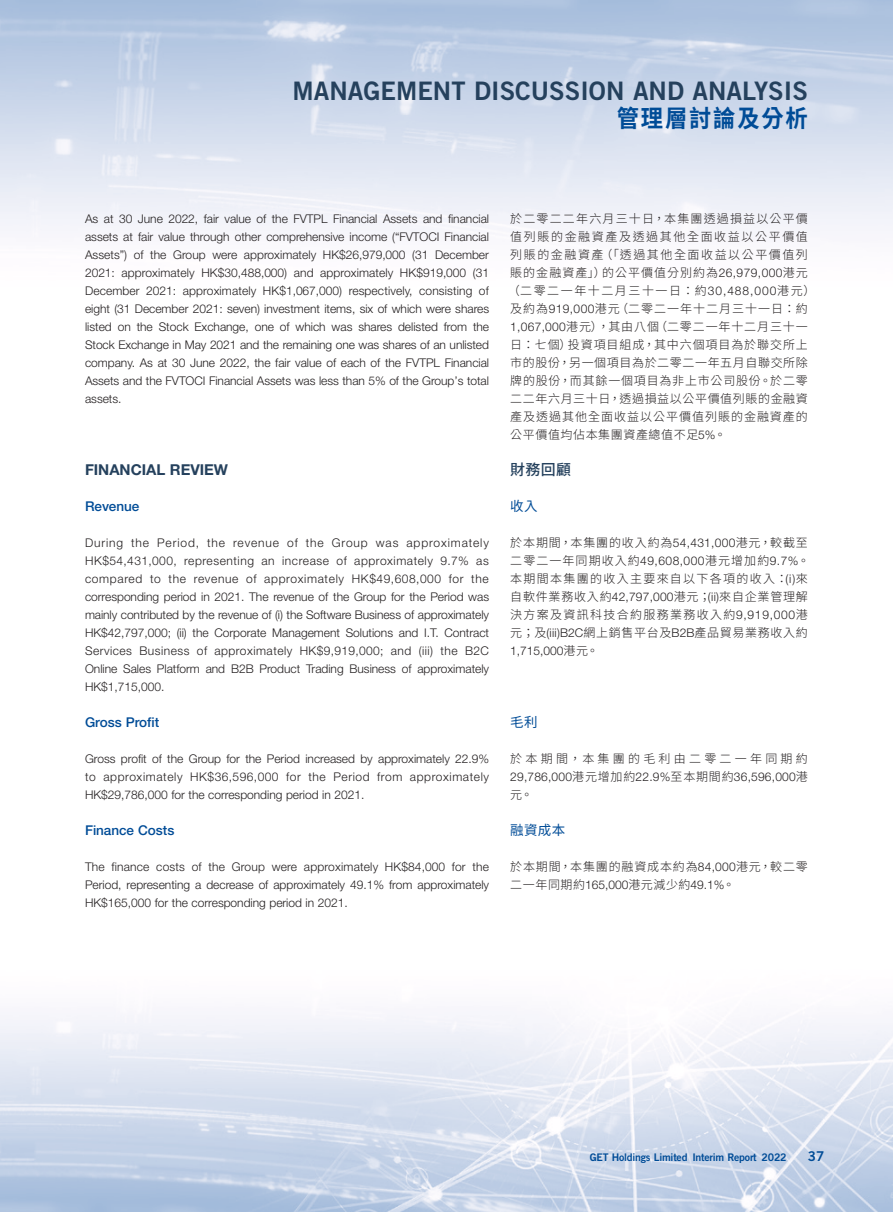
<style>
.page{position:relative;width:893px;height:1212px;background:#fff}
.page>*{position:absolute;margin:0;border:0;box-sizing:border-box;transform-origin:0 0}
.t1{font:25.5px "Trade Gothic LT Std Bd 2";color:#25415d}
.t2{font:700 24px "Source Han Sans TC";letter-spacing:.08em;color:#004c97;scale:.93 1}
.Heading_1{font:700 15px "Helvetica Neue LT Std";color:#25415d}
.C_Heading_1{font:500 15px "Source Han Sans TC";color:#25415d}
.Heading_2{font:500 13.5px "Helvetica Neue LT Std";color:#004c97}
.C_Heading_2{font:13.5px "Source Han Sans TC";letter-spacing:.025em;color:#004c97}
.t3{font:13.5px "Trade Gothic LT Std Bd 2";color:#004c97}
.Body_Text{font:300 12px/18px "Helvetica Neue LT Std";color:#231f20;text-align:justify}
.C_Body_Text{font:300 12px/18px "Source Han Sans TC";letter-spacing:.08em;color:#231f20}
.t4{font:10.5px "Trade Gothic LT Std Bd 2";letter-spacing:-.02em;color:#004c97}
.s1{font-family:"Helvetica Neue LT Std"}
</style>
<div class="page">
<img style="left:0;top:0;width:893px;height:1212px">
<h1 class="t1" style="left:293px;top:75px;width:517px">MANAGEMENT DISCUSSION AND ANALYSIS</h1>
<h2 class="t2" style="left:617px;top:105px;width:207px">管理層討論及分析</h2>
<p class="Body_Text" style="left:85px;top:210px;width:406px">As at 30 June 2022, fair value of the FVTPL Financial Assets and financial assets at fair value through other comprehensive income (“FVTOCI Financial Assets”) of the Group were approximately HK$26,979,000 (31 December 2021: approximately HK$30,488,000) and approximately HK$919,000 (31<br>December 2021: approximately HK$1,067,000) respectively, consisting of eight (31 December 2021: seven) investment items, six of which were shares listed on the Stock Exchange, one of which was shares delisted from the Stock Exchange in May 2021 and the remaining one was shares of an unlisted company. As at 30 June 2022, the fair value of each of the FVTPL Financial Assets and the FVTOCI Financial Assets was less than 5% of the Group’s total assets.</p>
<p class="Heading_1" style="left:85px;top:461px;width:144px">FINANCIAL REVIEW</p>
<p class="Heading_2" style="left:85px;top:498px;width:56px">Revenue</p>
<p class="Body_Text" style="left:85px;top:534px;width:406px">During the Period, the revenue of the Group was approximately HK$54,431,000, representing an increase of approximately 9.7% as compared to the revenue of approximately HK$49,608,000 for the corresponding period in 2021. The revenue of the Group for the Period was mainly contributed by the revenue of (i) the Software Business of approximately HK$42,797,000; (ii) the Corporate Management Solutions and I.T. Contract Services Business of approximately HK$9,919,000; and (iii) the B2C Online Sales Platform and B2B Product Trading Business of approximately HK$1,715,000.</p>
<p class="Heading_2" style="left:85px;top:714px;width:76px">Gross Profit</p>
<p class="Body_Text" style="left:85px;top:750px;width:406px">Gross profit of the Group for the Period increased by approximately 22.9% to approximately HK$36,596,000 for the Period from approximately HK$29,786,000 for the corresponding period in 2021.</p>
<p class="Heading_2" style="left:85px;top:822px;width:91px">Finance Costs</p>
<p class="Body_Text" style="left:85px;top:858px;width:406px">The finance costs of the Group were approximately HK$84,000 for the Period, representing a decrease of approximately 49.1% from approximately HK$165,000 for the corresponding period in 2021.</p>
<p class="C_Body_Text" style="left:508px;top:210px;width:309px">於二零二二年六月三十日，本集團透過損益以公平價值列賬的金融資產及透過其他全面收益以公平價值列賬的金融資產（「透過其他全面收益以公平價值列賬的金融資產」）的公平價值分別約為<span class="s1">26,979,000</span>港元（二零二一年十二月三十一日：約<span class="s1">30,488,000</span>港元）及約為<span class="s1">919,000</span>港元（二零二一年十二月三十一日：約<br><span class="s1">1,067,000</span>港元），其由八個（二零二一年十二月三十一日：七個）投資項目組成，其中六個項目為於聯交所上市的股份，另一個項目為於二零二一年五月自聯交所除牌的股份，而其餘一個項目為非上市公司股份。於二零二二年六月三十日，透過損益以公平價值列賬的金融資產及透過其他全面收益以公平價值列賬的金融資產的公平價值均佔本集團資產總值不足<span class="s1">5%</span>。</p>
<p class="C_Heading_1" style="left:510px;top:461px;width:63px">財務回顧</p>
<p class="C_Heading_2" style="left:510px;top:499px;width:29px">收入</p>
<p class="C_Body_Text" style="left:510px;top:534px;width:301px">於本期間，本集團的收入約為<span class="s1">54,431,000</span>港元，較截至二零二一年同期收入約<span class="s1">49,608,000</span>港元增加約<span class="s1">9.7%</span>。本期間本集團的收入主要來自以下各項的收入：<span class="s1">(i)</span>來自軟件業務收入約<span class="s1">42,797,000</span>港元；<span class="s1">(ii)</span>來自企業管理解決方案及資訊科技合約服務業務收入約<span class="s1">9,919,000</span>港元；及<span class="s1">(iii)B2C</span>網上銷售平台及<span class="s1">B2B</span>產品貿易業務收入約<br><span class="s1">1,715,000</span>港元。</p>
<p class="C_Heading_2" style="left:510px;top:715px;width:29px">毛利</p>
<p class="C_Body_Text" style="left:510px;top:750px;width:299px;text-align:justify">於本期間，本集團的毛利由二零二一年同期約<span class="s1">29,786,000</span>港元增加約<span class="s1">22.9%</span>至本期間約<span class="s1">36,596,000</span>港元。</p>
<p class="C_Heading_2" style="left:510px;top:823px;width:56px">融資成本</p>
<p class="C_Body_Text" style="left:510px;top:858px;width:299px">於本期間，本集團的融資成本約為<span class="s1">84,000</span>港元，較二零二一年同期約<span class="s1">165,000</span>港元減少約<span class="s1">49.1%</span>。</p>
<p class="t4" style="left:590px;top:1150px;width:198px">GET Holdings Limited Interim Report 2022</p>
<p class="t3" style="left:808px;top:1148px;width:18px">37</p>
</div>
